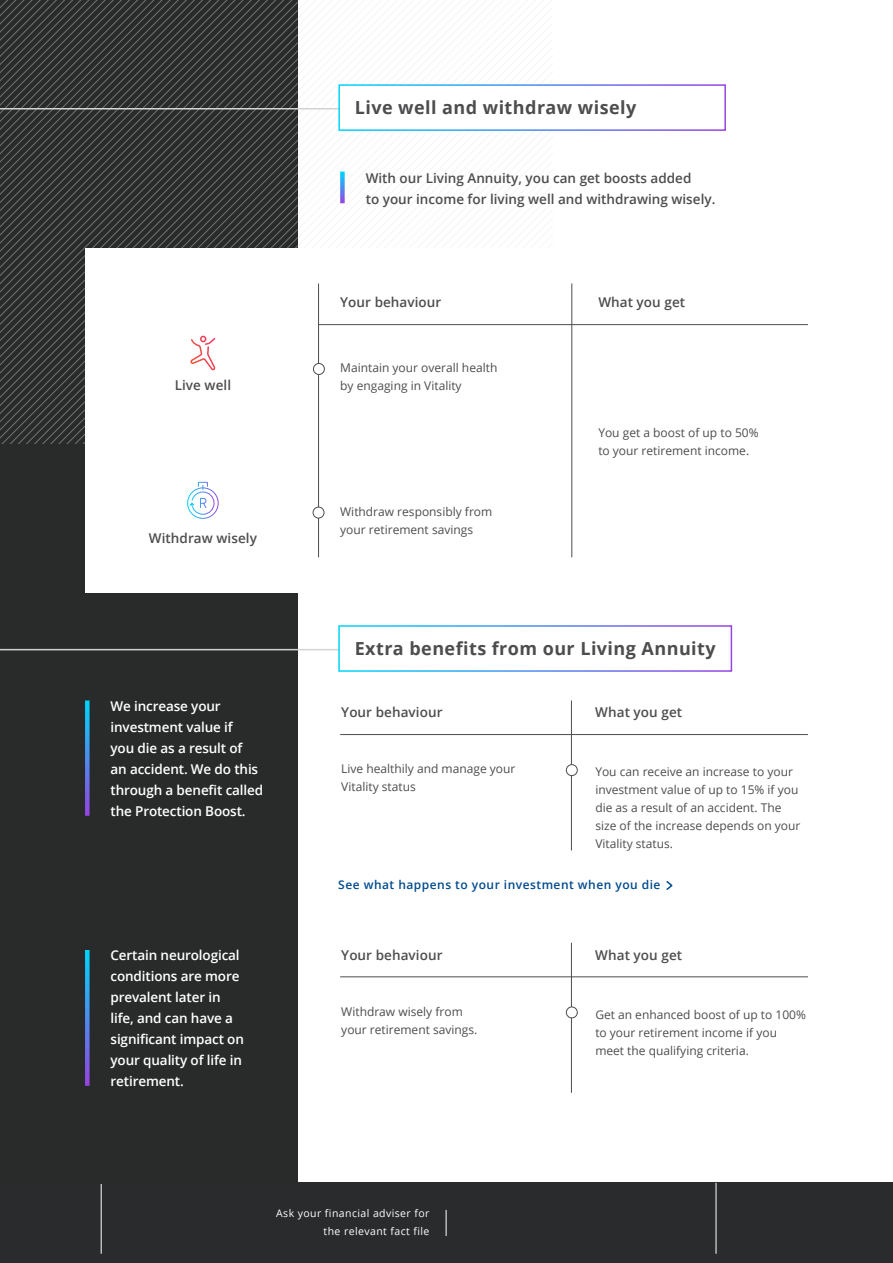
<style>
.page{position:relative;width:893px;height:1263px;background:#fff}
.page>*{position:absolute;margin:0;border:0;box-sizing:border-box;transform-origin:0 0}
.t1{font:700 18px "Open Sans";letter-spacing:.025em;color:#4d4d4f}
.t2{font:600 13.5px/21px "Open Sans";letter-spacing:-.01em;color:#fff}
.t3{font:600 13.5px/21px "Open Sans";letter-spacing:.005em;color:#4d4d4f}
.t4{font:12px/18px "Open Sans";color:#4d4d4f}
.t5{font:600 12px "Open Sans";letter-spacing:.04em;color:#004b8d}
.t6{font:10.5px/18px "Open Sans";letter-spacing:.04em;color:#fff;text-align:right}
</style>
<div class="page">
<div style="left:0;top:1183px;width:893px;height:80px;background:#292b2c"></div>
<svg style="left:446px;top:1210px;width:1px;height:26px"></svg>
<hr style="left:101px;top:1183px;width:1px;height:71px;background:#fff">
<hr style="left:716px;top:1183px;width:1px;height:71px;background:#fff">
<div style="left:0;top:0;width:298px;height:1183px;background:#292b2b"></div>
<svg style="left:0;top:0;width:12px;height:444px"></svg>
<svg style="left:16px;top:0;width:33px;height:444px"></svg>
<svg style="left:53px;top:0;width:32px;height:444px"></svg>
<svg style="left:89px;top:0;width:33px;height:248px"></svg>
<svg style="left:126px;top:1px;width:172px;height:247px"></svg>
<svg style="left:158px;top:33px;width:140px;height:215px"></svg>
<svg style="left:187px;top:62px;width:111px;height:186px"></svg>
<svg style="left:211px;top:86px;width:87px;height:162px"></svg>
<svg style="left:231px;top:107px;width:107px;height:141px"></svg>
<svg style="left:248px;top:123px;width:90px;height:125px"></svg>
<svg style="left:260px;top:135px;width:78px;height:113px"></svg>
<svg style="left:272px;top:147px;width:73px;height:101px"></svg>
<div style="left:85px;top:248px;width:723px;height:345px;background:#fff"></div>
<hr style="left:0;top:649px;width:453px;height:1px;background:#d1d3d4">
<div style="left:339px;top:626px;width:392px;height:45px;background:#fff"></div>
<div style="left:338px;top:625px;width:394px;height:47px;border:2px solid #fff"></div>
<hr style="left:571px;top:700px;width:1px;height:150px;background:#4d4d4f">
<hr style="left:340px;top:734px;width:468px;height:1px;background:#4d4d4f">
<div style="left:566px;top:765px;width:11px;height:11px;background:#fff;border-radius:50%"></div>
<div style="left:566px;top:764px;width:12px;height:12px;border:1px solid #4d4d4f;border-radius:50%"></div>
<hr style="left:571px;top:943px;width:1px;height:150px;background:#4d4d4f">
<hr style="left:340px;top:976px;width:468px;height:1px;background:#4d4d4f">
<div style="left:566px;top:1007px;width:11px;height:11px;background:#fff;border-radius:50%"></div>
<div style="left:566px;top:1006px;width:12px;height:12px;border:1px solid #4d4d4f;border-radius:50%"></div>
<svg style="left:85px;top:700px;width:5px;height:116px"></svg>
<hr style="left:318px;top:283px;width:1px;height:274px;background:#4d4d4f">
<hr style="left:571px;top:283px;width:1px;height:274px;background:#4d4d4f">
<hr style="left:318px;top:324px;width:490px;height:1px;background:#4d4d4f">
<div style="left:313px;top:363px;width:11px;height:11px;background:#fff;border-radius:50%"></div>
<div style="left:313px;top:363px;width:12px;height:12px;border:1px solid #4d4d4f;border-radius:50%"></div>
<div style="left:313px;top:507px;width:11px;height:11px;background:#fff;border-radius:50%"></div>
<div style="left:313px;top:507px;width:11px;height:11px;border:1px solid #4d4d4f;border-radius:50%"></div>
<svg style="left:340px;top:172px;width:5px;height:31px"></svg>
<hr style="left:0;top:108px;width:637px;height:1px;background:#d1d3d4">
<div style="left:339px;top:85px;width:386px;height:45px;background:#fff"></div>
<div style="left:338px;top:84px;width:388px;height:47px;border:2px solid #fff"></div>
<svg style="left:666px;top:881px;width:7px;height:9px"></svg>
<svg style="left:189px;top:481px;width:26px;height:34px"></svg>
<div style="left:187px;top:487px;width:32px;height:32px;border:1px solid #fff;border-radius:50%"></div>
<svg style="left:190px;top:335px;width:26px;height:36px"></svg>
<svg style="left:85px;top:950px;width:5px;height:136px"></svg>
<p class="t3" style="left:175px;top:374px;width:58px">Live well</p>
<p class="t3" style="left:149px;top:528px;width:110px">Withdraw wisely</p>
<p class="t2" style="left:111px;top:695px;width:154px">We increase your investment value if<br>you die as a result of<br>an accident. We do this through a benefit called the Protection Boost.</p>
<p class="t2" style="left:111px;top:944px;width:135px">Certain neurological conditions are more prevalent later in life, and can have a significant impact on your quality of life in retirement.</p>
<h1 class="t1" style="left:355px;top:95px;width:283px">Live well and withdraw wisely</h1>
<p class="t3" style="left:366px;top:168px;width:351px">With our Living Annuity, you can get boosts added<br>to your income for living well and withdrawing wisely.</p>
<p class="t3" style="left:340px;top:292px;width:103px">Your behaviour</p>
<p class="t3" style="left:598px;top:292px;width:88px">What you get</p>
<p class="t4" style="left:340px;top:359px;width:159px">Maintain your overall health by engaging in Vitality</p>
<p class="t4" style="left:340px;top:502px;width:154px">Withdraw responsibly from your retirement savings</p>
<p class="t4" style="left:598px;top:423px;width:162px">You get a boost of up to 50% to your retirement income.</p>
<h1 class="t1" style="left:355px;top:636px;width:363px">Extra benefits from our Living Annuity</h1>
<p class="t3" style="left:341px;top:701px;width:103px">Your behaviour</p>
<p class="t3" style="left:595px;top:701px;width:88px">What you get</p>
<p class="t4" style="left:341px;top:760px;width:176px">Live healthily and manage your<br>Vitality status</p>
<p class="t4" style="left:595px;top:763px;width:207px">You can receive an increase to your investment value of up to 15% if you die as a result of an accident. The size of the increase depends on your<br>Vitality status.</p>
<p class="t5" style="left:338px;top:876px;width:324px">See what happens to your investment when you die</p>
<p class="t3" style="left:341px;top:944px;width:103px">Your behaviour</p>
<p class="t3" style="left:595px;top:944px;width:88px">What you get</p>
<p class="t4" style="left:341px;top:1002px;width:138px">Withdraw wisely from your retirement savings.</p>
<p class="t4" style="left:595px;top:1005px;width:212px">Get an enhanced boost of up to 100% to your retirement income if you meet the qualifying criteria.</p>
<p class="t6" style="left:276px;top:1204px;width:155px">Ask your financial adviser for the relevant fact file</p>
</div>
